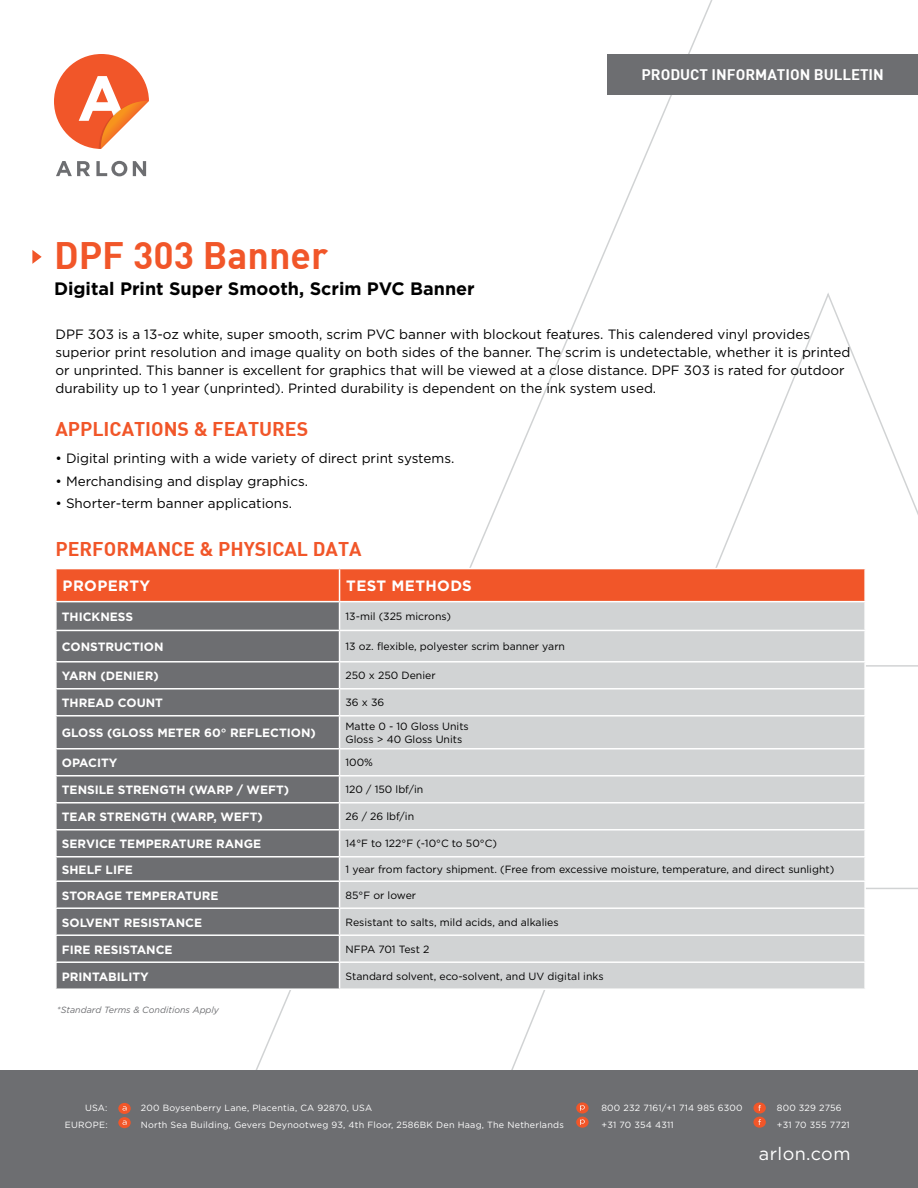
<style>
.page{position:relative;width:918px;height:1188px;background:#fff}
.page>*{position:absolute;margin:0;border:0;box-sizing:border-box;transform-origin:0 0}
.t1{font:37.5px "DIN Bold";color:#f15629}
.t2{font:19.5px "DIN Bold";color:#f15629}
.t3{font:700 18px "Gotham";color:#000}
.t4{font:18px "Gotham";letter-spacing:.025em;color:#fff}
.t5{font:15px "DIN Bold";color:#fff}
.t6{font:700 15px "Gotham";letter-spacing:.025em;color:#fff}
.t7{font:13.5px/18px "Gotham";color:#000}
.t8{font:700 12px "Gotham";color:#fff}
.t9{font:10.5px/12.6px "Gotham";color:#000}
.t10{font:9px "Gotham";letter-spacing:.025em;color:#fff}
.t11{font:italic 9px "Gotham";color:#6d6e71}
</style>
<div class="page">
<div style="left:0;top:1070px;width:918px;height:118px;background:#6d6e71"></div>
<svg style="left:56px;top:161px;width:34px;height:15px"></svg>
<svg style="left:96px;top:161px;width:31px;height:15px"></svg>
<svg style="left:133px;top:161px;width:13px;height:15px"></svg>
<svg style="left:54px;top:54px;width:95px;height:95px"></svg>
<div style="left:607px;top:54px;width:311px;height:41px;background:#6d6e71"></div>
<div style="left:118px;top:1103px;width:13px;height:11px;background:#f15629;border-radius:50%"></div>
<svg style="left:122px;top:1106px;width:5px;height:5px"></svg>
<div style="left:118px;top:1117px;width:13px;height:11px;background:#f15629;border-radius:50%"></div>
<svg style="left:122px;top:1121px;width:5px;height:4px"></svg>
<svg style="left:576px;top:1102px;width:13px;height:12px"></svg>
<svg style="left:580px;top:1105px;width:5px;height:6px"></svg>
<div style="left:576px;top:1117px;width:13px;height:11px;background:#f15629;border-radius:50%"></div>
<svg style="left:580px;top:1119px;width:5px;height:6px"></svg>
<svg style="left:753px;top:1102px;width:13px;height:12px"></svg>
<svg style="left:758px;top:1105px;width:3px;height:6px"></svg>
<div style="left:753px;top:1117px;width:13px;height:11px;background:#f15629;border-radius:50%"></div>
<svg style="left:758px;top:1119px;width:3px;height:6px"></svg>
<div style="left:57px;top:631px;width:282px;height:357px;background:#6d6e71"></div>
<div style="left:340px;top:631px;width:524px;height:357px;background:#d1d3d4"></div>
<svg style="left:56px;top:569px;width:809px;height:61px;background:#d3846e"></svg>
<hr style="left:864px;top:602px;width:2px;height:28px;background:#fff">
<hr style="left:55px;top:661px;width:285px;height:2px;background:#fff">
<hr style="left:340px;top:661px;width:526px;height:2px;background:#fff">
<hr style="left:55px;top:688px;width:285px;height:2px;background:#fff">
<hr style="left:340px;top:688px;width:526px;height:2px;background:#fff">
<hr style="left:55px;top:715px;width:285px;height:2px;background:#fff">
<hr style="left:340px;top:715px;width:526px;height:2px;background:#fff">
<hr style="left:55px;top:748px;width:285px;height:2px;background:#fff">
<hr style="left:340px;top:748px;width:526px;height:2px;background:#fff">
<hr style="left:55px;top:775px;width:285px;height:2px;background:#fff">
<hr style="left:340px;top:775px;width:526px;height:2px;background:#fff">
<hr style="left:55px;top:802px;width:285px;height:2px;background:#fff">
<hr style="left:340px;top:802px;width:526px;height:2px;background:#fff">
<hr style="left:55px;top:829px;width:285px;height:2px;background:#fff">
<hr style="left:340px;top:829px;width:526px;height:2px;background:#fff">
<hr style="left:55px;top:856px;width:285px;height:2px;background:#fff">
<hr style="left:340px;top:856px;width:526px;height:2px;background:#fff">
<hr style="left:55px;top:880px;width:285px;height:2px;background:#fff">
<hr style="left:340px;top:880px;width:526px;height:2px;background:#fff">
<hr style="left:55px;top:907px;width:285px;height:2px;background:#fff">
<hr style="left:340px;top:907px;width:526px;height:2px;background:#fff">
<hr style="left:55px;top:934px;width:285px;height:2px;background:#fff">
<hr style="left:340px;top:934px;width:526px;height:2px;background:#fff">
<hr style="left:55px;top:961px;width:285px;height:2px;background:#fff">
<hr style="left:340px;top:961px;width:526px;height:2px;background:#fff">
<svg style="left:339px;top:775px;width:1px;height:188px"></svg>
<svg style="left:32px;top:250px;width:10px;height:14px"></svg>
<h1 class="t1" style="left:54px;top:231px;width:276px">DPF 303 Banner</h1>
<h3 class="t3" style="left:54px;top:278px;width:422px">Digital Print Super Smooth, Scrim PVC Banner</h3>
<p class="t5" style="left:641px;top:65px;width:244px">PRODUCT INFORMATION BULLETIN</p>
<p class="t7" style="left:56px;top:325px;width:797px">DPF 303 is a 13-oz white, super smooth, scrim PVC banner with blockout features. This calendered vinyl provides superior print resolution and image quality on both sides of the banner. The scrim is undetectable, whether it is printed or unprinted. This banner is excellent for graphics that will be viewed at a close distance. DPF 303 is rated for outdoor durability up to 1 year (unprinted). Printed durability is dependent on the ink system used.</p>
<h2 class="t2" style="left:56px;top:417px;width:254px">APPLICATIONS &amp; FEATURES</h2>
<p class="t7" style="left:56px;top:449px;width:400px">• Digital printing with a wide variety of direct print systems.</p>
<p class="t7" style="left:56px;top:472px;width:254px">• Merchandising and display graphics.</p>
<p class="t7" style="left:56px;top:494px;width:238px">• Shorter-term banner applications.</p>
<h2 class="t2" style="left:56px;top:537px;width:308px">PERFORMANCE &amp; PHYSICAL DATA</h2>
<p class="t6" style="left:63px;top:577px;width:89px">PROPERTY</p>
<p class="t6" style="left:346px;top:577px;width:127px">TEST METHODS</p>
<p class="t8" style="left:62px;top:610px;width:73px">THICKNESS</p>
<p class="t9" style="left:346px;top:610px;width:107px">13-mil (325 microns)</p>
<p class="t8" style="left:62px;top:640px;width:103px">CONSTRUCTION</p>
<p class="t9" style="left:346px;top:640px;width:221px">13 oz. flexible, polyester scrim banner yarn</p>
<p class="t8" style="left:62px;top:669px;width:98px">YARN (DENIER)</p>
<p class="t9" style="left:346px;top:669px;width:92px">250 x 250 Denier</p>
<p class="t8" style="left:62px;top:696px;width:103px">THREAD COUNT</p>
<p class="t9" style="left:346px;top:696px;width:40px">36 x 36</p>
<p class="t8" style="left:62px;top:726px;width:256px">GLOSS (GLOSS METER 60° REFLECTION)</p>
<p class="t9" style="left:346px;top:720px;width:125px">Matte 0 - 10 Gloss Units<br>Gloss &gt; 40 Gloss Units</p>
<p class="t8" style="left:62px;top:756px;width:57px">OPACITY</p>
<p class="t9" style="left:346px;top:756px;width:29px">100%</p>
<p class="t8" style="left:62px;top:783px;width:229px">TENSILE STRENGTH (WARP / WEFT)</p>
<p class="t9" style="left:346px;top:783px;width:79px">120 / 150 lbf/in</p>
<p class="t8" style="left:62px;top:810px;width:203px">TEAR STRENGTH (WARP, WEFT)</p>
<p class="t9" style="left:346px;top:810px;width:70px">26 / 26 lbf/in</p>
<p class="t8" style="left:62px;top:837px;width:201px">SERVICE TEMPERATURE RANGE</p>
<p class="t9" style="left:346px;top:837px;width:153px">14°F to 122°F (-10°C to 50°C)</p>
<p class="t8" style="left:62px;top:863px;width:73px">SHELF LIFE</p>
<p class="t9" style="left:346px;top:863px;width:490px">1 year from factory shipment. (Free from excessive moisture, temperature, and direct sunlight)</p>
<p class="t8" style="left:62px;top:888px;width:158px">STORAGE TEMPERATURE</p>
<p class="t9" style="left:346px;top:889px;width:72px">85°F or lower</p>
<p class="t8" style="left:62px;top:915px;width:142px">SOLVENT RESISTANCE</p>
<p class="t9" style="left:346px;top:916px;width:215px">Resistant to salts, mild acids, and alkalies</p>
<p class="t8" style="left:62px;top:942px;width:112px">FIRE RESISTANCE</p>
<p class="t9" style="left:346px;top:943px;width:85px">NFPA 701 Test 2</p>
<p class="t8" style="left:62px;top:969px;width:88px">PRINTABILITY</p>
<p class="t9" style="left:346px;top:970px;width:260px">Standard solvent, eco-solvent, and UV digital inks</p>
<p class="t11" style="left:57px;top:1005px;width:164px">*Standard Terms &amp; Conditions Apply</p>
<p class="t10" style="left:85px;top:1103px;width:24px">USA:</p>
<p class="t10" style="left:141px;top:1103px;width:233px">200 Boysenberry Lane, Placentia, CA 92870, USA</p>
<p class="t10" style="left:601px;top:1103px;width:143px">800 232 7161/+1 714 985 6300</p>
<p class="t10" style="left:777px;top:1103px;width:66px">800 329 2756</p>
<p class="t10" style="left:65px;top:1119px;width:44px">EUROPE:</p>
<p class="t10" style="left:141px;top:1119px;width:425px">North Sea Building, Gevers Deynootweg 93, 4th Floor, 2586BK Den Haag, The Netherlands</p>
<p class="t10" style="left:601px;top:1119px;width:74px">+31 70 354 4311</p>
<p class="t10" style="left:777px;top:1119px;width:75px">+31 70 355 7721</p>
<h3 class="t4" style="left:759px;top:1144px;width:93px">arlon.com</h3>
</div>
